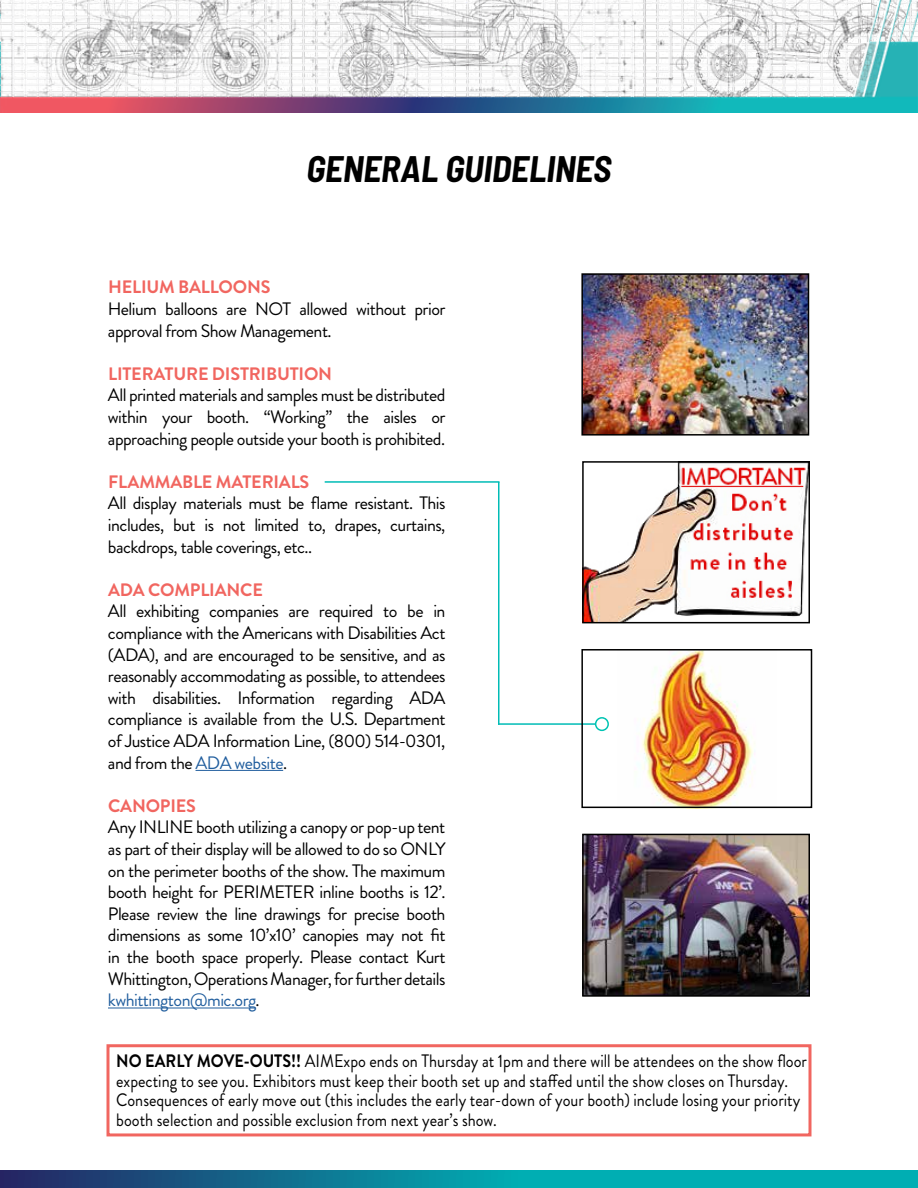
<style>
.page{position:relative;width:918px;height:1188px;background:#fff}
.page>*{position:absolute;margin:0;border:0;box-sizing:border-box;transform-origin:0 0}
.t1{font:italic 700 semi-condensed 36px "Barlow";color:#000}
.t2{font:18px/21.6px "Brandon Grotesque";letter-spacing:-.005em;color:#000;text-align:justify}
.t3{font:18px/19.5px "Brandon Grotesque";letter-spacing:-.005em;color:#000;scale:.9 1}
.t4{font:700 18px "Brandon Grotesque";letter-spacing:-.01em;color:#f16660}
.t5{font:18px/21.6px "Brandon Grotesque";letter-spacing:-.03em;color:#000}
.s1{color:#215e9e}
.s2{font-weight:700}
</style>
<div class="page">
<img style="left:0;top:0;width:918px;height:112px">
<svg style="left:0;top:1171px;width:918px;height:17px;background:#0a869c"></svg>
<hr style="left:196px;top:770px;width:87px;height:1px;background:#215e9e">
<hr style="left:108px;top:1008px;width:148px;height:1px;background:#215e9e">
<div style="left:106px;top:1044px;width:706px;height:92px;border:3px solid #f16660"></div>
<img style="left:585px;top:464px;width:222px;height:156px">
<div style="left:582px;top:461px;width:228px;height:162px;border:2px solid #000"></div>
<img style="left:585px;top:837px;width:222px;height:157px">
<div style="left:582px;top:834px;width:228px;height:163px;border:2px solid #000"></div>
<hr style="left:325px;top:481px;width:175px;height:2px;background:#00bcb6">
<hr style="left:498px;top:482px;width:2px;height:243px;background:#00bcb6">
<hr style="left:498px;top:723px;width:97px;height:2px;background:#00bcb6">
<img style="left:584px;top:276px;width:222px;height:157px">
<div style="left:581px;top:273px;width:228px;height:163px;border:2px solid #000"></div>
<div style="left:595px;top:717px;width:14px;height:14px;border:2px solid #00c4b3;border-radius:50%"></div>
<img style="left:638px;top:652px;width:117px;height:153px">
<div style="left:581px;top:649px;width:231px;height:159px;border:2px solid #000"></div>
<h1 class="t1" style="left:307px;top:146px;width:306px">GENERAL GUIDELINES</h1>
<p class="t4" style="left:108px;top:275px;width:164px">HELIUM BALLOONS</p>
<p class="t5" style="left:108px;top:298px;width:339px">Helium balloons are NOT allowed without prior approval from Show Management.</p>
<p class="t4" style="left:108px;top:361px;width:226px">LITERATURE DISTRIBUTION</p>
<p class="t2" style="left:108px;top:385px;width:339px">All printed materials and samples must be distributed within your booth. “Working” the aisles or approaching people outside your booth is prohibited.</p>
<p class="t4" style="left:108px;top:469px;width:203px">FLAMMABLE MATERIALS</p>
<p class="t2" style="left:108px;top:493px;width:339px">All display materials must be flame resistant. This includes, but is not limited to, drapes, curtains, backdrops, table coverings, etc..</p>
<p class="t4" style="left:108px;top:577px;width:156px">ADA COMPLIANCE</p>
<p class="t2" style="left:108px;top:601px;width:339px">All exhibiting companies are required to be in compliance with the Americans with Disabilities Act (ADA), and are encouraged to be sensitive, and as reasonably accommodating as possible, to attendees with disabilities. Information regarding ADA compliance is available from the U.S. Department of Justice ADA Information Line, (800) 514-0301, and from the <span class="s1">ADA website</span>.</p>
<p class="t4" style="left:108px;top:793px;width:89px">CANOPIES</p>
<p class="t2" style="left:108px;top:817px;width:339px">Any INLINE booth utilizing a canopy or pop-up tent as part of their display will be allowed to do so ONLY on the perimeter booths of the show. The maximum booth height for PERIMETER inline booths is 12’.<br>Please review the line drawings for precise booth dimensions as some 10’x10’ canopies may not fit in the booth space properly. Please contact Kurt Whittington, Operations Manager, for further details <span class="s1">kwhittington@mic.org</span>.</p>
<p class="t3" style="left:116px;top:1052px;width:769px"><span class="s2">NO EARLY MOVE-OUTS!!</span> AIMExpo ends on Thursday at 1pm and there will be attendees on the show floor expecting to see you. Exhibitors must keep their booth set up and staffed until the show closes on Thursday.<br>Consequences of early move out (this includes the early tear-down of your booth) include losing your priority booth selection and possible exclusion from next year’s show.</p>
</div>
